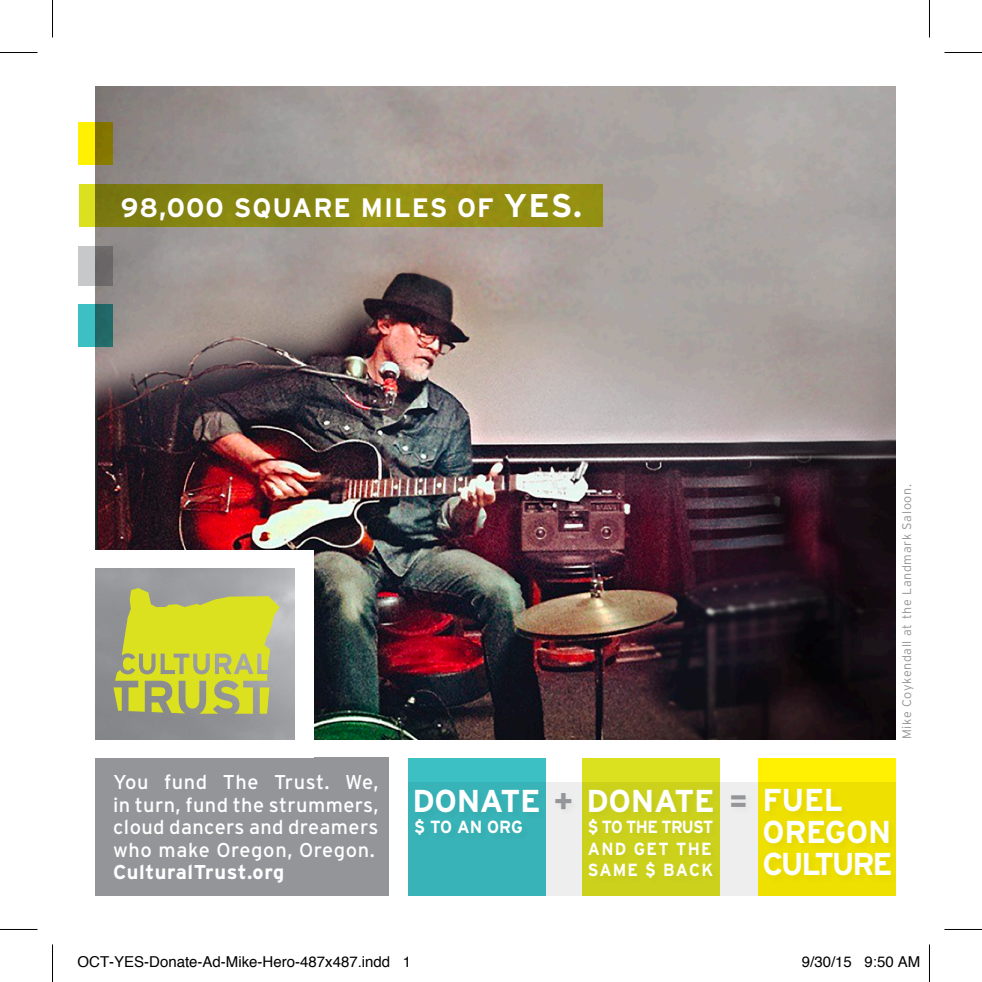
<style>
.page{position:relative;width:982px;height:982px;background:#fff}
.page>*{position:absolute;margin:0;border:0;box-sizing:border-box;transform-origin:0 0}
.t1{font:700 31.75px "Interstate";letter-spacing:-.01em;color:#fff}
.t2{font:700 31.75px "Interstate";letter-spacing:-.07em;color:#fff}
.t3{font:700 26.75px "Interstate";letter-spacing:.04em;color:#fff}
.t4{font:20px/22.5px "Interstate";letter-spacing:.02em;color:#fff;text-align:justify}
.t5{font:700 20px "Interstate";letter-spacing:.03em;color:#fff}
.t6{font:700 17.5px "Interstate";letter-spacing:-.04em;color:#fff;scale:.93 1}
.t7{font:700 17.5px "Interstate";letter-spacing:.08em;color:#fff;scale:.93 1}
.t8{font:700 17.5px "Interstate";letter-spacing:.07em;color:#fff;scale:.93 1}
.t9{font:700 17.5px "Interstate";letter-spacing:.045em;color:#fff;scale:.96 1}
.t10{font:15px "Helvetica";color:#000}
.t11{font:300 12.5px "Interstate";letter-spacing:.05em;color:#939598}
.s1{font-size:32.75px}
.s2{color:#939598}
</style>
<div class="page">
<img style="left:96px;top:86px;width:799px;height:653px">
<div style="left:408px;top:782px;width:488px;height:113px;background:#eeeeef"></div>
<div style="left:582px;top:758px;width:137px;height:137px;background:linear-gradient(to right,#d5db1d,#d6dc1d)"></div>
<div style="left:408px;top:758px;width:138px;height:137px;background:linear-gradient(to right,#39b7bb,#39b6ba)"></div>
<div style="left:758px;top:758px;width:138px;height:137px;background:linear-gradient(to right,#f7e901,#f8ea01)"></div>
<div style="left:413px;top:787px;width:135px;height:34px;background:#37b0b4"></div>
<div style="left:414px;top:817px;width:117px;height:27px;background:#37b2b6"></div>
<div style="left:762px;top:787px;width:138px;height:97px;background:#ebdd00"></div>
<div style="left:587px;top:817px;width:135px;height:70px;background:#cad01c"></div>
<div style="left:587px;top:787px;width:135px;height:34px;background:#cacf1c"></div>
<div style="left:96px;top:758px;width:293px;height:138px;background:#939598"></div>
<svg style="left:79px;top:246px;width:34px;height:40px"></svg>
<svg style="left:79px;top:184px;width:523px;height:42px;background:#8e8b11"></svg>
<svg style="left:79px;top:123px;width:34px;height:42px"></svg>
<svg style="left:79px;top:304px;width:34px;height:43px"></svg>
<div style="left:77px;top:550px;width:236px;height:208px;background:#fff"></div>
<img style="left:96px;top:569px;width:199px;height:170px">
<svg style="left:113px;top:588px;width:167px;height:125px;background:#c2c74c"></svg>
<hr style="left:0;top:52px;width:38px;height:1px;background:#000">
<hr style="left:944px;top:52px;width:38px;height:1px;background:#000">
<hr style="left:0;top:929px;width:38px;height:1px;background:#000">
<hr style="left:944px;top:929px;width:38px;height:1px;background:#000">
<hr style="left:52px;top:0;width:1px;height:38px;background:#000">
<hr style="left:52px;top:944px;width:1px;height:38px;background:#000">
<hr style="left:929px;top:0;width:1px;height:38px;background:#000">
<hr style="left:929px;top:944px;width:1px;height:38px;background:#000">
<p class="t3" style="left:121px;top:192px;width:462px">98,000 SQUARE MILES OF <span class="s1">YES.</span></p>
<p class="t4" style="left:113px;top:770px;width:267px">You fund The Trust. We, in turn, fund the strummers, cloud dancers and dreamers who make Oregon, Oregon.</p>
<p class="t5" style="left:113px;top:861px;width:173px">CulturalTrust.org</p>
<p class="t11" style="left:899px;top:739px;width:256px;rotate:-90deg">Mike Coykendall at the Landmark Saloon.</p>
<p class="t1" style="left:412px;top:783px;width:432px">DONATE <span class="s2">+</span> DONATE <span class="s2">=</span> FUEL</p>
<p class="t9" style="left:414px;top:817px;width:115px">$ TO AN ORG</p>
<p class="t1" style="left:762px;top:814px;width:130px">OREGON</p>
<p class="t2" style="left:762px;top:846px;width:132px">CULTURE</p>
<p class="t6" style="left:588px;top:817px;width:136px">$ TO THE TRUST</p>
<p class="t7" style="left:588px;top:838px;width:135px">AND GET THE</p>
<p class="t8" style="left:588px;top:860px;width:136px">SAME $ BACK</p>
<p class="t10" style="left:78px;top:950px;width:335px">OCT-YES-Donate-Ad-Mike-Hero-487x487.indd 1</p>
<p class="t10" style="left:802px;top:950px;width:120px">9/30/15 9:50 AM</p>
</div>
